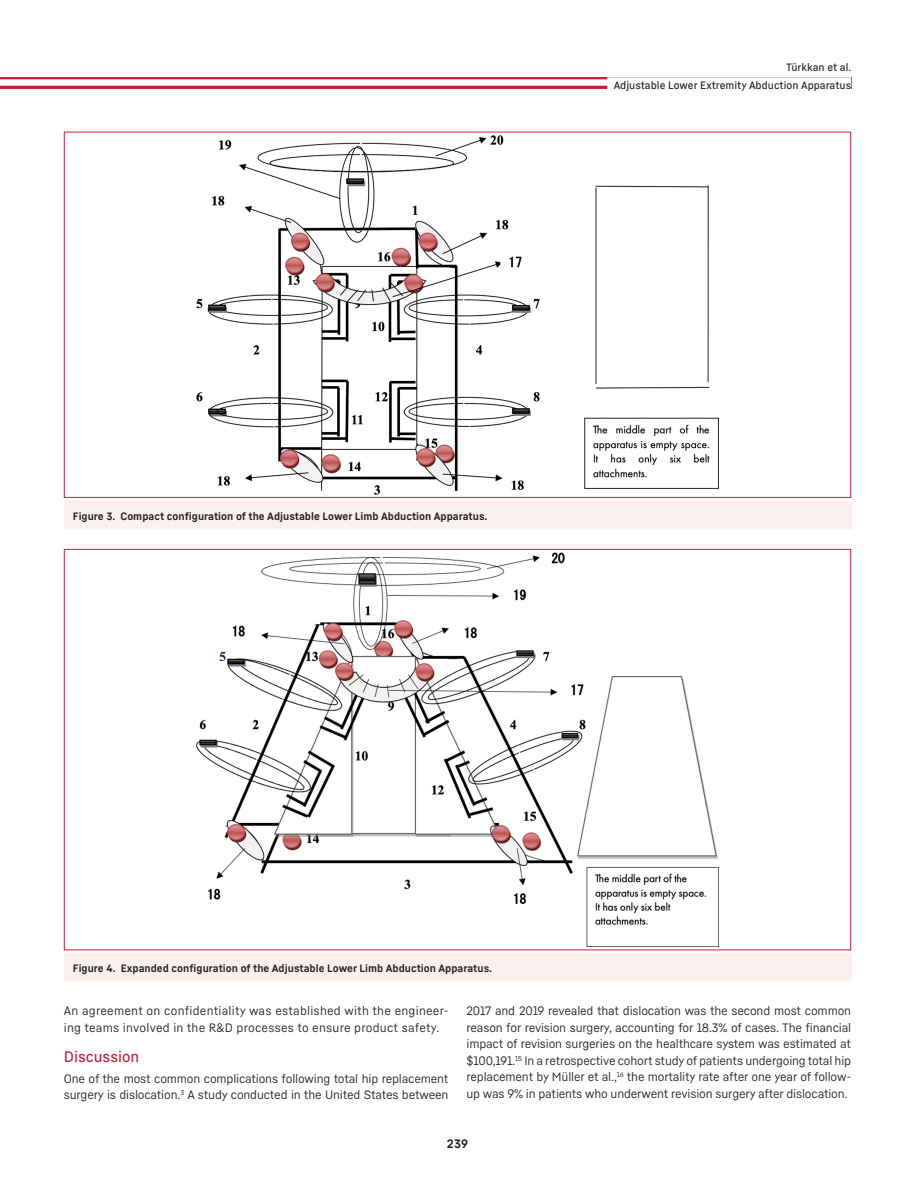
<style>
.page{position:relative;width:915px;height:1191px;background:#fff}
.page>*{position:absolute;margin:0;border:0;box-sizing:border-box;transform-origin:0 0}
.t1{font:500 15px "Fabrikat Normal";color:#c5203b}
.t2{font:12px/16.5px "Fabrikat Normal";letter-spacing:-.015em;color:#231f20}
.t3{font:12px/16.5px "Fabrikat Normal";letter-spacing:.015em;color:#231f20}
.t4{font:700 12px "Fabrikat Normal";color:#231f20}
.t5{font:700 10.5px "Fabrikat Normal";color:#231f20}
.t6{font:500 10.5px/17.5px "Fabrikat Normal";color:#231f20;text-align:right}
</style>
<div class="page">
<div style="left:0;top:78px;width:850px;height:11px;background:#c5203b"></div>
<div style="left:607px;top:77px;width:243px;height:20px;background:#fff"></div>
<div style="left:0;top:79px;width:850px;height:7px;background:#fff"></div>
<div style="left:64px;top:953px;width:786px;height:28px;background:#faf1ee"></div>
<img style="left:196px;top:552px;width:523px;height:395px">
<div style="left:64px;top:501px;width:786px;height:27px;background:#faf1ee"></div>
<img style="left:196px;top:135px;width:523px;height:360px">
<p class="t6" style="left:613px;top:58px;width:239px">Türkkan et al.<br>Adjustable Lower Extremity Abduction Apparatus</p>
<p class="t5" style="left:73px;top:509px;width:416px">Figure 3. Compact configuration of the Adjustable Lower Limb Abduction Apparatus.</p>
<p class="t5" style="left:73px;top:961px;width:420px">Figure 4. Expanded configuration of the Adjustable Lower Limb Abduction Apparatus.</p>
<p class="t3" style="left:64px;top:1002px;width:386px">An agreement on confidentiality was established with the engineer&shy;ing teams involved in the R&amp;D processes to ensure product safety.</p>
<p class="t1" style="left:64px;top:1046px;width:77px">Discussion</p>
<p class="t2" style="left:64px;top:1069px;width:386px">One of the most common complications following total hip replacement surgery is dislocation.<sup>3</sup> A study conducted in the United States between</p>
<p class="t2" style="left:466px;top:1002px;width:386px;text-align:justify">2017 and 2019 revealed that dislocation was the second most common reason for revision surgery, accounting for 18.3% of cases. The financial impact of revision surgeries on the healthcare system was estimated at $100,191.<sup>15</sup> In a retrospective cohort study of patients undergoing total hip replacement by Müller et al.,<sup>16</sup> the mortality rate after one year of follow&shy;up was 9% in patients who underwent revision surgery after dislocation.</p>
<p class="t4" style="left:446px;top:1136px;width:23px">239</p>
</div>
